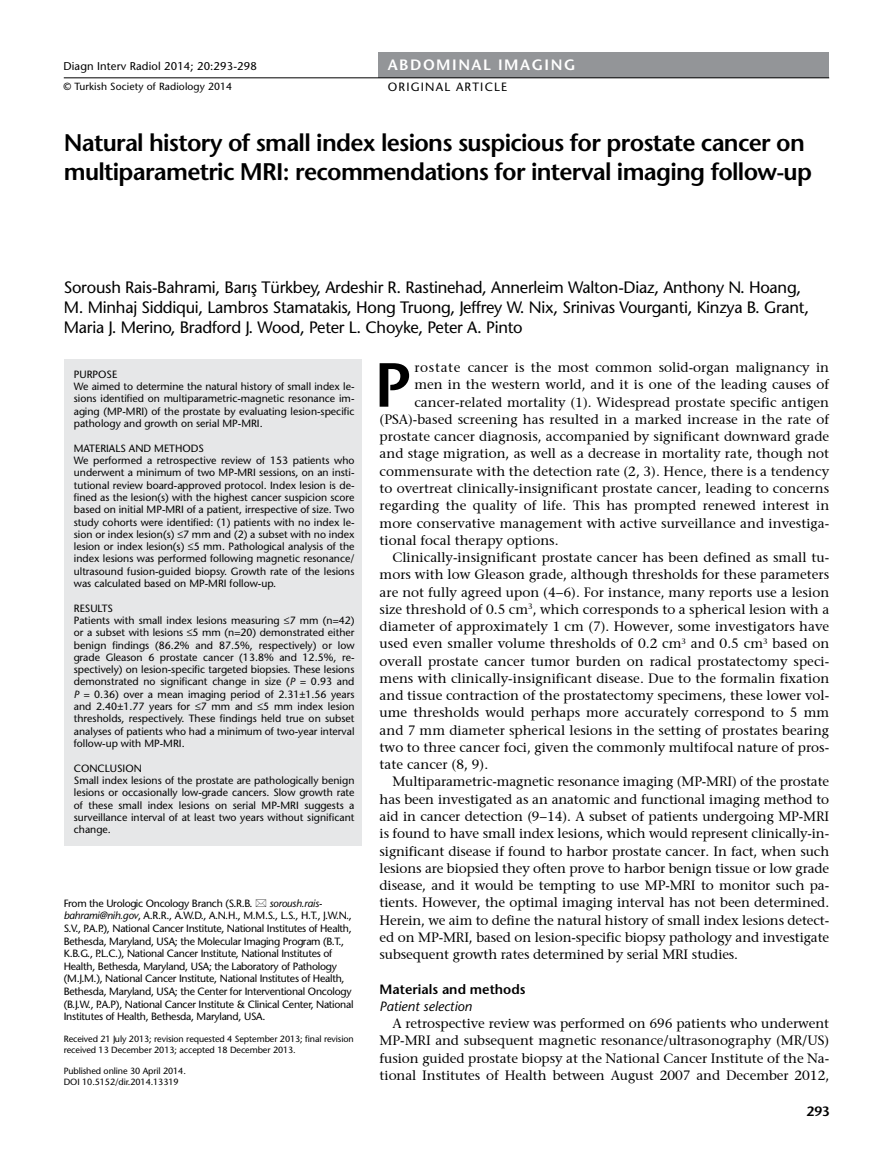
<style>
.page{position:relative;width:893px;height:1170px;background:#fff}
.page>*{position:absolute;margin:0;border:0;box-sizing:border-box;transform-origin:0 0}
.t1{font:600 62.1px "Stone Sans Std";color:#000}
.t2{font:600 24px/28.8px "Stone Sans Std";letter-spacing:-.03em;color:#000}
.t3{font:16.5px/19.8px "Stone Sans Normal Tr";letter-spacing:-.015em;color:#000}
.t4{font:600 15px "Stone Sans Std";letter-spacing:.1em;color:#fff}
.t5{font:13.5px/17.2px "Stone Serif";color:#000;text-align:justify}
.t6{font:600 13.5px "Stone Sans Std";color:#000}
.t7{font:13.5px "Stone Sans Italic Tr";color:#000}
.t8{font:12px "Stone Sans Normal Tr";letter-spacing:.1em;color:#000}
.t9{font:11.25px "Stone Sans Normal Tr";letter-spacing:.01em;color:#000}
.t10{font:10.5px/12.3px "Stone Sans Normal Tr";color:#000}
.t11{font:10.5px/12.6px "Stone Sans Normal Tr";letter-spacing:-.025em;color:#000}
.t12{font:10.5px "Stone Sans Italic Tr";letter-spacing:-.025em;color:#000}
.t13{font:10.35px "Stone Sans Normal Tr";letter-spacing:.01em;color:#000}
.t14{font:9px/10.8px "Stone Sans Normal Tr";letter-spacing:-.01em;color:#000}
.s1{font-family:"Stone Sans Italic Tr"}
</style>
<div class="page">
<div style="left:378px;top:52px;width:451px;height:26px;background:#939598"></div>
<hr style="left:64px;top:78px;width:765px;height:1px;background:#000">
<div style="left:64px;top:359px;width:297px;height:486px;background:#e6e7e8"></div>
<p class="t9" style="left:63px;top:59px;width:195px">Diagn Interv Radiol 2014; 20:293-298</p>
<p class="t13" style="left:63px;top:80px;width:170px">© Turkish Society of Radiology 2014</p>
<p class="t4" style="left:388px;top:56px;width:189px">ABDOMINAL IMAGING</p>
<p class="t8" style="left:388px;top:79px;width:121px">ORIGINAL ARTICLE</p>
<h2 class="t2" style="left:64px;top:128px;width:750px">Natural history of small index lesions suspicious for prostate cancer on multiparametric MRI: recommendations for interval imaging follow-up</h2>
<p class="t3" style="left:64px;top:277px;width:747px">Soroush Rais-Bahrami, Barış Türkbey, Ardeshir R. Rastinehad, Annerleim Walton-Diaz, Anthony N. Hoang,<br>M. Minhaj Siddiqui, Lambros Stamatakis, Hong Truong, Jeffrey W. Nix, Srinivas Vourganti, Kinzya B. Grant,<br>Maria J. Merino, Bradford J. Wood, Peter L. Choyke, Peter A. Pinto</p>
<p class="t10" style="left:74px;top:368px;width:282px">PURPOSE<br>We aimed to determine the natural history of small index le&shy;sions identified on multiparametric-magnetic resonance im&shy;aging (MP-MRI) of the prostate by evaluating lesion-specific pathology and growth on serial MP-MRI.</p>
<p class="t10" style="left:74px;top:442px;width:282px">MATERIALS AND METHODS<br>We performed a retrospective review of 153 patients who underwent a minimum of two MP-MRI sessions, on an insti&shy;tutional review board-approved protocol. Index lesion is de&shy;fined as the lesion(s) with the highest cancer suspicion score based on initial MP-MRI of a patient, irrespective of size. Two study cohorts were identified: (1) patients with no index le&shy;sion or index lesion(s) ≤7 mm and (2) a subset with no index lesion or index lesion(s) ≤5 mm. Pathological analysis of the index lesions was performed following magnetic resonance/ ultrasound fusion-guided biopsy. Growth rate of the lesions was calculated based on MP-MRI follow-up.</p>
<p class="t10" style="left:74px;top:601px;width:282px">RESULTS<br>Patients with small index lesions measuring ≤7 mm (n=42) or a subset with lesions ≤5 mm (n=20) demonstrated either benign findings (86.2% and 87.5%, respectively) or low grade Gleason 6 prostate cancer (13.8% and 12.5%, re&shy;spectively) on lesion-specific targeted biopsies. These lesions demonstrated no significant change in size (<span class="s1">P</span> = 0.93 and <span class="s1">P</span> = 0.36) over a mean imaging period of 2.31±1.56 years and 2.40±1.77 years for ≤7 mm and ≤5 mm index lesion thresholds, respectively. These findings held true on subset analyses of patients who had a minimum of two-year interval follow-up with MP-MRI.</p>
<p class="t10" style="left:74px;top:761px;width:282px">CONCLUSION<br>Small index lesions of the prostate are pathologically benign lesions or occasionally low-grade cancers. Slow growth rate of these small index lesions on serial MP-MRI suggests a surveillance interval of at least two years without significant change.</p>
<p class="t11" style="left:64px;top:896px;width:190px">From the Urologic Oncology Branch (S.R.B.</p>
<p class="t12" style="left:269px;top:896px;width:54px">soroush.rais-</p>
<p class="t11" style="left:64px;top:909px;width:291px"><span class="s1">bahrami@nih.gov</span>, A.R.R., A.W.D., A.N.H., M.M.S., L.S., H.T., J.W.N., S.V., P.A.P.), National Cancer Institute, National Institutes of Health, Bethesda, Maryland, USA; the Molecular Imaging Program (B.T., K.B.G., P.L.C.), National Cancer Institute, National Institutes of Health, Bethesda, Maryland, USA; the Laboratory of Pathology (M.J.M.), National Cancer Institute, National Institutes of Health, Bethesda, Maryland, USA; the Center for Interventional Oncology (B.J.W., P.A.P), National Cancer Institute &amp; Clinical Center, National Institutes of Health, Bethesda, Maryland, USA.</p>
<p class="t14" style="left:64px;top:1033px;width:291px">Received 21 July 2013; revision requested 4 September 2013; final revision received 13 December 2013; accepted 18 December 2013.</p>
<p class="t14" style="left:64px;top:1065px;width:124px">Published online 30 April 2014.<br>DOI 10.5152/dir.2014.13319</p>
<h1 class="t1" style="left:374px;top:347px;width:38px">P</h1>
<p class="t5" style="left:414px;top:358px;width:416px">rostate cancer is the most common solid-organ malignancy in</p>
<p class="t5" style="left:414px;top:376px;width:416px">men in the western world, and it is one of the leading causes of</p>
<p class="t5" style="left:414px;top:393px;width:416px">cancer-related mortality (1). Widespread prostate specific antigen</p>
<p class="t5" style="left:380px;top:410px;width:451px">(PSA)-based screening has resulted in a marked increase in the rate of</p>
<p class="t5" style="left:380px;top:427px;width:451px">prostate cancer diagnosis, accompanied by significant downward grade</p>
<p class="t5" style="left:380px;top:445px;width:451px">and stage migration, as well as a decrease in mortality rate, though not</p>
<p class="t5" style="left:380px;top:462px;width:451px">commensurate with the detection rate (2, 3). Hence, there is a tendency</p>
<p class="t5" style="left:380px;top:479px;width:451px">to overtreat clinically-insignificant prostate cancer, leading to concerns</p>
<p class="t5" style="left:380px;top:496px;width:451px">regarding the quality of life. This has prompted renewed interest in</p>
<p class="t5" style="left:380px;top:514px;width:451px">more conservative management with active surveillance and investiga-</p>
<p class="t5" style="left:380px;top:531px;width:180px">tional focal therapy options.</p>
<p class="t5" style="left:392px;top:548px;width:438px">Clinically-insignificant prostate cancer has been defined as small tu-</p>
<p class="t5" style="left:380px;top:565px;width:451px">mors with low Gleason grade, although thresholds for these parameters</p>
<p class="t5" style="left:380px;top:583px;width:451px">are not fully agreed upon (4−6). For instance, many reports use a lesion</p>
<p class="t5" style="left:380px;top:600px;width:451px">size threshold of 0.5 cm<sup>3</sup>, which corresponds to a spherical lesion with a</p>
<p class="t5" style="left:380px;top:617px;width:451px">diameter of approximately 1 cm (7). However, some investigators have</p>
<p class="t5" style="left:380px;top:634px;width:451px">used even smaller volume thresholds of 0.2 cm<sup>3</sup> and 0.5 cm<sup>3</sup> based on</p>
<p class="t5" style="left:380px;top:652px;width:451px">overall prostate cancer tumor burden on radical prostatectomy speci-</p>
<p class="t5" style="left:380px;top:669px;width:451px">mens with clinically-insignificant disease. Due to the formalin fixation</p>
<p class="t5" style="left:380px;top:686px;width:451px">and tissue contraction of the prostatectomy specimens, these lower vol-</p>
<p class="t5" style="left:380px;top:703px;width:451px">ume thresholds would perhaps more accurately correspond to 5 mm</p>
<p class="t5" style="left:380px;top:721px;width:451px">and 7 mm diameter spherical lesions in the setting of prostates bearing</p>
<p class="t5" style="left:380px;top:738px;width:451px">two to three cancer foci, given the commonly multifocal nature of pros-</p>
<p class="t5" style="left:380px;top:755px;width:110px">tate cancer (8, 9).</p>
<p class="t5" style="left:392px;top:772px;width:438px">Multiparametric-magnetic resonance imaging (MP-MRI) of the prostate</p>
<p class="t5" style="left:380px;top:790px;width:451px">has been investigated as an anatomic and functional imaging method to</p>
<p class="t5" style="left:380px;top:807px;width:451px">aid in cancer detection (9−14). A subset of patients undergoing MP-MRI</p>
<p class="t5" style="left:380px;top:824px;width:451px">is found to have small index lesions, which would represent clinically-in-</p>
<p class="t5" style="left:380px;top:841px;width:451px">significant disease if found to harbor prostate cancer. In fact, when such</p>
<p class="t5" style="left:380px;top:859px;width:451px">lesions are biopsied they often prove to harbor benign tissue or low grade</p>
<p class="t5" style="left:380px;top:876px;width:451px">disease, and it would be tempting to use MP-MRI to monitor such pa-</p>
<p class="t5" style="left:380px;top:893px;width:451px">tients. However, the optimal imaging interval has not been determined.</p>
<p class="t5" style="left:380px;top:910px;width:451px">Herein, we aim to define the natural history of small index lesions detect-</p>
<p class="t5" style="left:380px;top:928px;width:451px">ed on MP-MRI, based on lesion-specific biopsy pathology and investigate</p>
<p class="t5" style="left:380px;top:945px;width:360px">subsequent growth rates determined by serial MRI studies.</p>
<p class="t6" style="left:380px;top:980px;width:148px">Materials and methods</p>
<p class="t7" style="left:380px;top:997px;width:94px">Patient selection</p>
<p class="t5" style="left:380px;top:1014px;width:451px;text-indent:13px">A retrospective review was performed on 696 patients who underwent MP-MRI and subsequent magnetic resonance/ultrasonography (MR/US) fusion guided prostate biopsy at the National Cancer Institute of the Na&shy;tional Institutes of Health between August 2007 and December 2012,</p>
<p class="t6" style="left:807px;top:1103px;width:25px">293</p>
</div>
